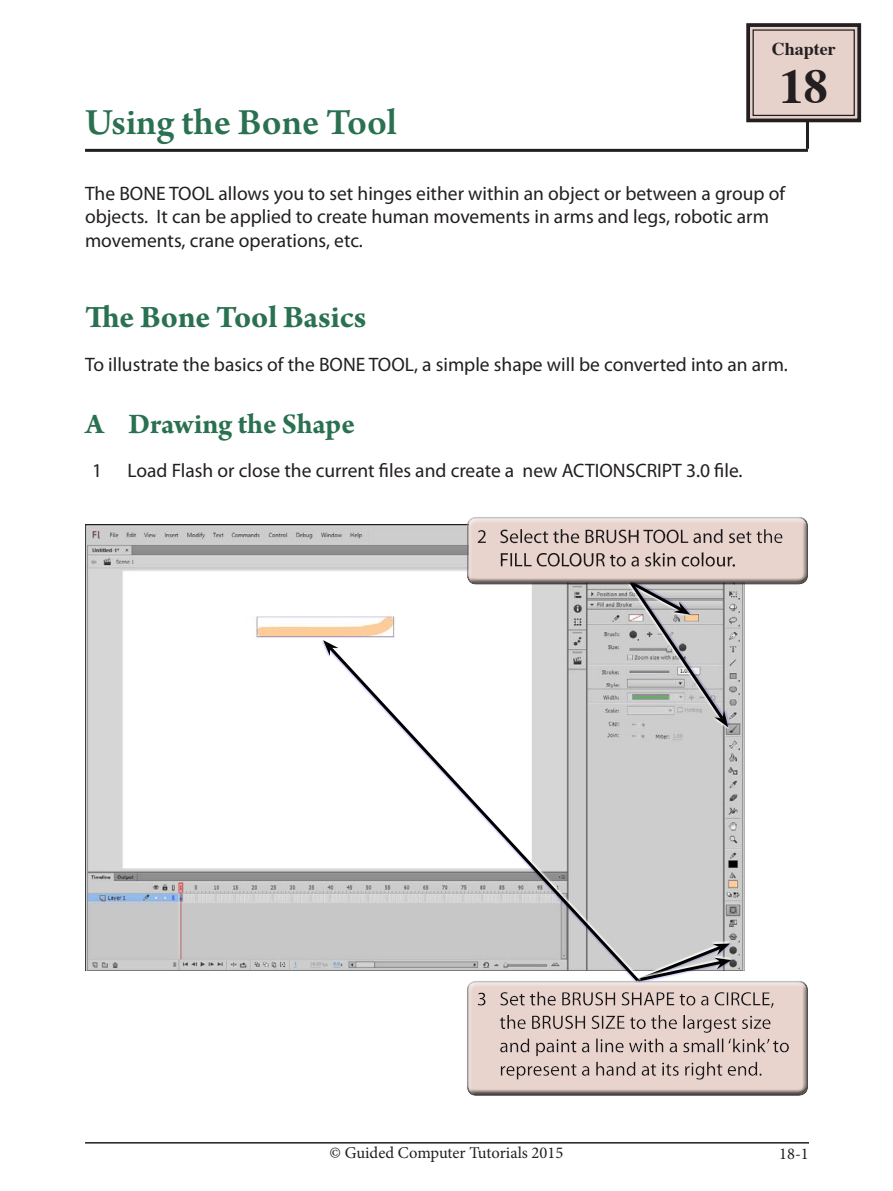
<style>
.page{position:relative;width:893px;height:1191px;background:#fff}
.page>*{position:absolute;margin:0;border:0;box-sizing:border-box;transform-origin:0 0}
.Index_section{font:700 48.3px "Times";color:#231f20}
.Chapter_Title{font:600 39px "Arno Pro";color:#297150}
.Sub-Head{font:700 33px "Arno Pro";color:#297150}
.Sub-Head_point{font:700 30px "Arno Pro";letter-spacing:-.005em;color:#297150}
.Paragraph{font:19.5px/23.4px "Myriad Pro";color:#231f20}
.Body{font:19.5px "Myriad Pro";color:#231f20}
.Index_section-2{font:700 18px "Times";color:#231f20}
.Body-2{font:16.5px "Minion Pro";color:#231f20}
</style>
<div class="page">
<hr style="left:85px;top:1142px;width:724px;height:1px;background:#231f20">
<hr style="left:85px;top:149px;width:723px;height:3px;background:#231f20">
<hr style="left:806px;top:121px;width:3px;height:28px;background:#231f20">
<svg style="left:746px;top:23px;width:116px;height:100px;background:#cbb8b3"></svg>
<div style="left:752px;top:29px;width:103px;height:87px;border:1px solid #231f20"></div>
<img style="left:85px;top:524px;width:659px;height:446px">
<div style="left:636px;top:941px;width:96px;height:40px;background:#fff;opacity:.94"></div>
<div style="left:637px;top:942px;width:95px;height:41px;background:#00f;opacity:.18"></div>
<svg style="left:326px;top:643px;width:316px;height:328px"></svg>
<svg style="left:323px;top:640px;width:15px;height:16px"></svg>
<svg style="left:467px;top:585px;width:278px;height:142px"></svg>
<div style="left:466px;top:516px;width:342px;height:64px;background:#c4c2c2"></div>
<div style="left:466px;top:518px;width:342px;height:67px;background:#231f20;opacity:.75"></div>
<svg style="left:467px;top:943px;width:278px;height:35px"></svg>
<div style="left:466px;top:980px;width:346px;height:115px;background:#231f20;opacity:.75"></div>
<p class="Chapter_Title" style="left:85px;top:100px;width:313px">Using the Bone Tool</p>
<p class="Index_section-2" style="left:772px;top:31px;width:65px">Chapter</p>
<p class="Index_section" style="left:780px;top:40px;width:50px">18</p>
<p class="Paragraph" style="left:85px;top:181px;width:702px">The BONE TOOL allows you to set hinges either within an object or between a group of objects. It can be applied to create human movements in arms and legs, robotic arm movements, crane operations, etc.</p>
<p class="Sub-Head" style="left:85px;top:297px;width:283px">The Bone Tool Basics</p>
<p class="Paragraph" style="left:85px;top:353px;width:704px">To illustrate the basics of the BONE TOOL, a simple shape will be converted into an arm.</p>
<p class="Sub-Head_point" style="left:85px;top:406px;width:271px">A Drawing the Shape</p>
<p class="Body" style="left:92px;top:459px;width:12px">1</p>
<p class="Body" style="left:128px;top:459px;width:617px">Load Flash or close the current files and create a new ACTIONSCRIPT 3.0 file.</p>
<p class="Body-2" style="left:330px;top:1141px;width:235px">© Guided Computer Tutorials 2015</p>
<p class="Body-2" style="left:779px;top:1142px;width:31px">18-1</p>
</div>
